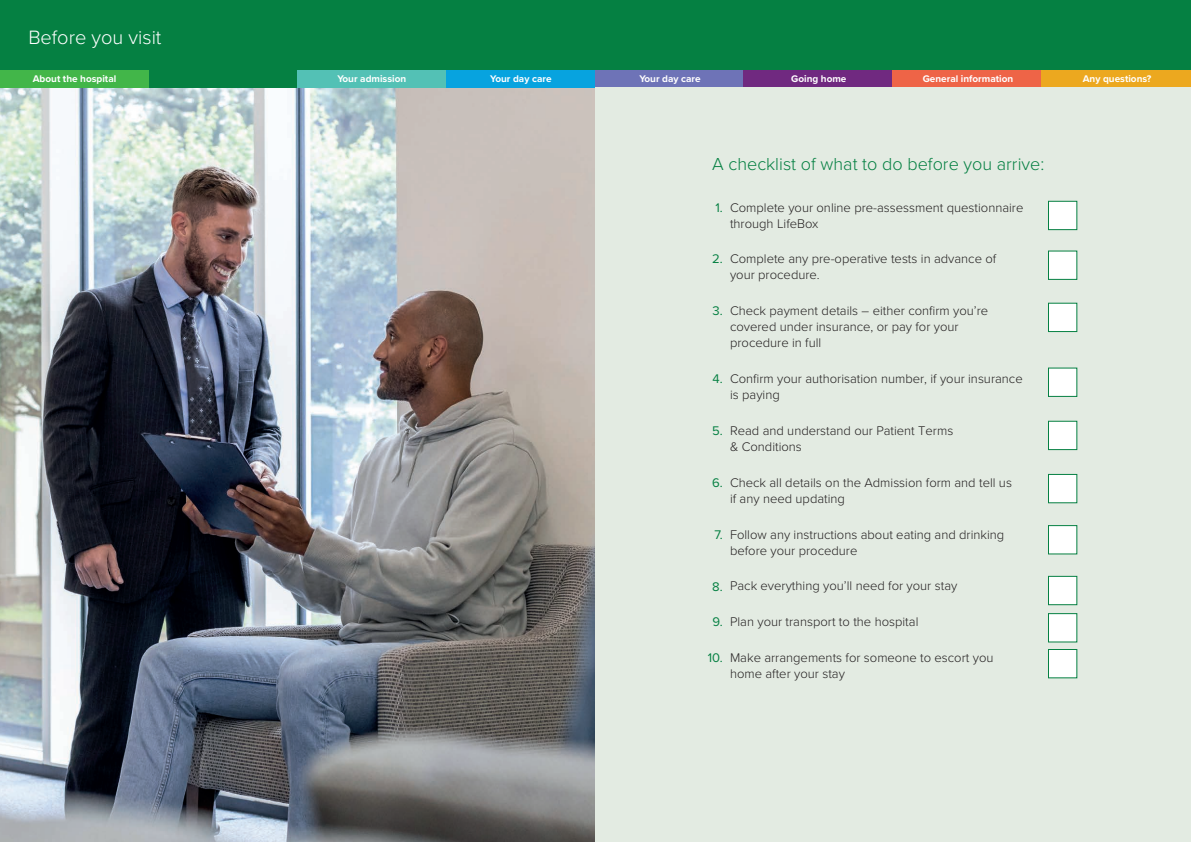
<style>
.page{position:relative;width:1191px;height:842px;background:#fff}
.page>*{position:absolute;margin:0;border:0;box-sizing:border-box;transform-origin:0 0}
.t1{font:300 20px "Proxima Nova";color:#fff}
.t2{font:300 18px "Proxima Nova";color:#058042}
.t3{font:300 13px/16px "Proxima Nova";color:#231f20}
.t4{font:13px "Proxima Nova";color:#058042}
.t5{font:700 10px "Proxima Nova";color:#fff}
</style>
<div class="page">
<img style="left:0;top:88px;width:595px;height:754px">
<div style="left:0;top:0;width:1191px;height:79px;background:#058042"></div>
<div style="left:0;top:71px;width:149px;height:17px;background:#42b649"></div>
<div style="left:149px;top:71px;width:149px;height:17px;background:#058042"></div>
<div style="left:297px;top:71px;width:150px;height:17px;background:#53c1b5"></div>
<div style="left:446px;top:71px;width:149px;height:17px;background:#07a3df"></div>
<div style="left:595px;top:71px;width:149px;height:17px;background:#6e73b7"></div>
<div style="left:743px;top:71px;width:149px;height:17px;background:#702980"></div>
<div style="left:892px;top:71px;width:149px;height:17px;background:#ee6447"></div>
<div style="left:1041px;top:71px;width:150px;height:17px;background:#eca81f"></div>
<div style="left:595px;top:88px;width:596px;height:754px;background:#e3ebe2"></div>
<div style="left:1048px;top:201px;width:29px;height:29px;background:#fff;border:1px solid #058042"></div>
<div style="left:1048px;top:251px;width:29px;height:29px;background:#fff;border:1px solid #058042"></div>
<div style="left:1048px;top:303px;width:29px;height:29px;background:#fff;border:1px solid #058042"></div>
<div style="left:1048px;top:368px;width:29px;height:29px;background:#fff;border:1px solid #058042"></div>
<div style="left:1048px;top:421px;width:29px;height:29px;background:#fff;border:1px solid #058042"></div>
<div style="left:1048px;top:474px;width:29px;height:29px;background:#fff;border:1px solid #058042"></div>
<div style="left:1048px;top:525px;width:29px;height:29px;background:#fff;border:1px solid #058042"></div>
<div style="left:1048px;top:576px;width:29px;height:29px;background:#fff;border:1px solid #058042"></div>
<div style="left:1048px;top:613px;width:29px;height:29px;background:#fff;border:1px solid #058042"></div>
<div style="left:1048px;top:649px;width:29px;height:29px;background:#fff;border:1px solid #058042"></div>
<p class="t1" style="left:28px;top:23px;width:135px">Before you visit</p>
<p class="t5" style="left:33px;top:71px;width:85px">About the hospital</p>
<p class="t5" style="left:337px;top:71px;width:70px">Your admission</p>
<p class="t5" style="left:490px;top:71px;width:63px">Your day care</p>
<p class="t5" style="left:639px;top:71px;width:63px">Your day care</p>
<p class="t5" style="left:791px;top:71px;width:57px">Going home</p>
<p class="t5" style="left:922px;top:71px;width:92px">General information</p>
<p class="t5" style="left:1082px;top:71px;width:70px">Any questions?</p>
<p class="t2" style="left:712px;top:151px;width:334px">A checklist of what to do before you arrive:</p>
<p class="t4" style="left:715px;top:198px;width:9px">1.</p>
<p class="t4" style="left:712px;top:249px;width:12px">2.</p>
<p class="t4" style="left:712px;top:301px;width:12px">3.</p>
<p class="t4" style="left:712px;top:369px;width:12px">4.</p>
<p class="t4" style="left:712px;top:421px;width:12px">5.</p>
<p class="t4" style="left:712px;top:473px;width:12px">6.</p>
<p class="t4" style="left:714px;top:525px;width:10px">7.</p>
<p class="t4" style="left:712px;top:576px;width:12px">8.</p>
<p class="t4" style="left:712px;top:612px;width:12px">9.</p>
<p class="t4" style="left:708px;top:648px;width:16px">10.</p>
<p class="t3" style="left:730px;top:198px;width:295px">Complete your online pre-assessment questionnaire through LifeBox</p>
<p class="t3" style="left:730px;top:250px;width:268px">Complete any pre-operative tests in advance of your procedure.</p>
<p class="t3" style="left:730px;top:302px;width:260px">Check payment details – either confirm you’re covered under insurance, or pay for your procedure in full</p>
<p class="t3" style="left:730px;top:370px;width:294px">Confirm your authorisation number, if your insurance is paying</p>
<p class="t3" style="left:730px;top:422px;width:225px">Read and understand our Patient Terms &amp; Conditions</p>
<p class="t3" style="left:730px;top:474px;width:283px">Check all details on the Admission form and tell us if any need updating</p>
<p class="t3" style="left:730px;top:525px;width:276px">Follow any instructions about eating and drinking before your procedure</p>
<p class="t3" style="left:730px;top:577px;width:229px">Pack everything you’ll need for your stay</p>
<p class="t3" style="left:730px;top:613px;width:190px">Plan your transport to the hospital</p>
<p class="t3" style="left:730px;top:649px;width:265px">Make arrangements for someone to escort you home after your stay</p>
</div>
